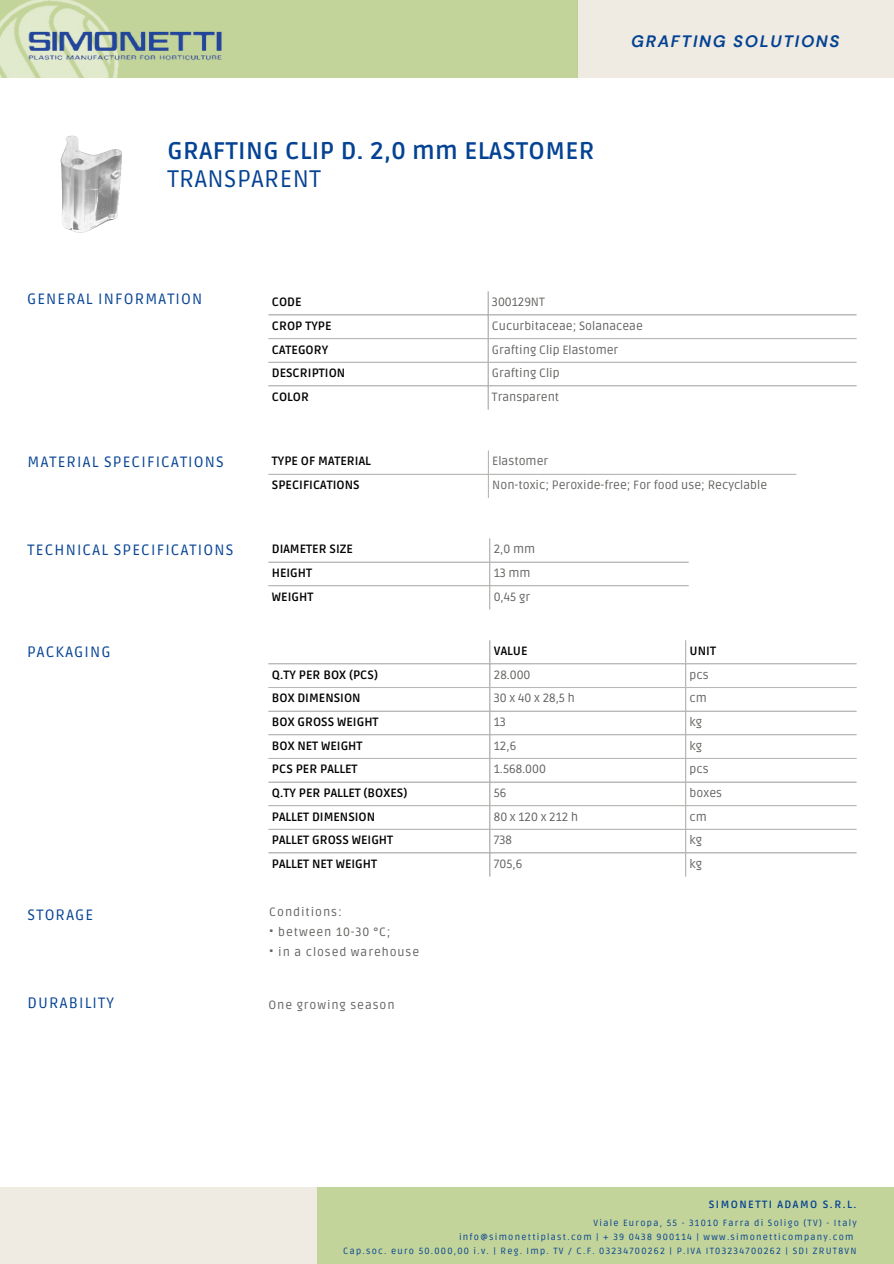
<style>
.page{position:relative;width:894px;height:1264px;background:#fff}
.page>*{position:absolute;margin:0;border:0;box-sizing:border-box;transform-origin:0 0}
.t1{font:700 24px "Ruda";letter-spacing:.02em;color:#044293}
.t2{font:24px "Ruda";letter-spacing:.02em;color:#044293}
.t3{font:italic 700 16.5px "DM Sans";letter-spacing:.1em;color:#044293}
.t4{font:15px "Ruda";letter-spacing:.075em;color:#044293}
.t5{font:700 12px "Ruda";color:#000}
.t6{font:12px "Ruda";color:#646361}
.t7{font:12px "Ruda";letter-spacing:.075em;color:#646361}
.t8{font:700 10.5px "Ruda";letter-spacing:.14em;color:#044293}
.t9{font:9px "Ruda";letter-spacing:.14em;color:#044293}
</style>
<div class="page">
<hr style="left:487px;top:291px;width:1px;height:118px;background:#b7b7b4">
<hr style="left:268px;top:314px;width:588px;height:1px;background:#b7b7b4">
<hr style="left:268px;top:338px;width:588px;height:1px;background:#b7b7b4">
<hr style="left:268px;top:362px;width:588px;height:1px;background:#b7b7b4">
<hr style="left:268px;top:385px;width:588px;height:1px;background:#b7b7b4">
<hr style="left:487px;top:450px;width:2px;height:48px;background:#b7b7b4">
<hr style="left:268px;top:474px;width:527px;height:1px;background:#b7b7b4">
<hr style="left:489px;top:538px;width:1px;height:71px;background:#b7b7b4">
<hr style="left:268px;top:561px;width:420px;height:1px;background:#b7b7b4">
<hr style="left:268px;top:585px;width:420px;height:1px;background:#b7b7b4">
<hr style="left:489px;top:640px;width:1px;height:236px;background:#b7b7b4">
<hr style="left:685px;top:640px;width:1px;height:236px;background:#b7b7b4">
<hr style="left:268px;top:663px;width:588px;height:1px;background:#b7b7b4">
<hr style="left:268px;top:687px;width:588px;height:1px;background:#b7b7b4">
<hr style="left:268px;top:710px;width:588px;height:1px;background:#b7b7b4">
<hr style="left:268px;top:734px;width:588px;height:1px;background:#b7b7b4">
<hr style="left:268px;top:758px;width:588px;height:1px;background:#b7b7b4">
<hr style="left:268px;top:781px;width:588px;height:1px;background:#b7b7b4">
<hr style="left:268px;top:805px;width:588px;height:1px;background:#b7b7b4">
<hr style="left:268px;top:828px;width:588px;height:1px;background:#b7b7b4">
<hr style="left:268px;top:852px;width:588px;height:1px;background:#b7b7b4">
<div style="left:316px;top:1187px;width:577px;height:76px;background:#c3d49a"></div>
<div style="left:0;top:1187px;width:316px;height:76px;background:#efebe2"></div>
<div style="left:577px;top:0;width:316px;height:77px;background:#efebe2"></div>
<div style="left:0;top:0;width:577px;height:77px;background:#c3d49a"></div>
<img style="left:0;top:0;width:120px;height:78px">
<img style="left:28px;top:26px;width:194px;height:40px">
<img style="left:60px;top:135px;width:62px;height:98px">
<p class="t1" style="left:167px;top:137px;width:429px">GRAFTING CLIP D. 2,0 mm ELASTOMER</p>
<p class="t2" style="left:167px;top:165px;width:155px">TRANSPARENT</p>
<p class="t3" style="left:631px;top:31px;width:210px">GRAFTING SOLUTIONS</p>
<p class="t4" style="left:27px;top:291px;width:177px">GENERAL INFORMATION</p>
<p class="t5" style="left:272px;top:295px;width:31px">CODE</p>
<p class="t6" style="left:492px;top:295px;width:54px">300129NT</p>
<p class="t5" style="left:272px;top:319px;width:61px">CROP TYPE</p>
<p class="t6" style="left:492px;top:319px;width:152px">Cucurbitaceae; Solanaceae</p>
<p class="t5" style="left:272px;top:342px;width:58px">CATEGORY</p>
<p class="t6" style="left:492px;top:342px;width:128px">Grafting Clip Elastomer</p>
<p class="t5" style="left:272px;top:366px;width:75px">DESCRIPTION</p>
<p class="t6" style="left:492px;top:366px;width:69px">Grafting Clip</p>
<p class="t5" style="left:272px;top:390px;width:39px">COLOR</p>
<p class="t6" style="left:492px;top:390px;width:69px">Transparent</p>
<p class="t4" style="left:28px;top:453px;width:198px">MATERIAL SPECIFICATIONS</p>
<p class="t5" style="left:272px;top:454px;width:100px">TYPE OF MATERIAL</p>
<p class="t6" style="left:492px;top:454px;width:57px">Elastomer</p>
<p class="t5" style="left:272px;top:478px;width:89px">SPECIFICATIONS</p>
<p class="t6" style="left:492px;top:478px;width:276px">Non-toxic; Peroxide-free; For food use; Recyclable</p>
<p class="t4" style="left:28px;top:540px;width:207px">TECHNICAL SPECIFICATIONS</p>
<p class="t5" style="left:272px;top:542px;width:82px">DIAMETER SIZE</p>
<p class="t6" style="left:493px;top:542px;width:43px">2,0 mm</p>
<p class="t5" style="left:272px;top:566px;width:42px">HEIGHT</p>
<p class="t6" style="left:493px;top:566px;width:38px">13 mm</p>
<p class="t5" style="left:272px;top:589px;width:43px">WEIGHT</p>
<p class="t6" style="left:493px;top:589px;width:38px">0,45 gr</p>
<p class="t4" style="left:27px;top:643px;width:85px">PACKAGING</p>
<p class="t5" style="left:493px;top:643px;width:35px">VALUE</p>
<p class="t5" style="left:689px;top:643px;width:28px">UNIT</p>
<p class="t5" style="left:272px;top:667px;width:108px">Q.TY PER BOX (PCS)</p>
<p class="t6" style="left:493px;top:667px;width:38px">28.000</p>
<p class="t6" style="left:689px;top:667px;width:21px">pcs</p>
<p class="t5" style="left:272px;top:691px;width:90px">BOX DIMENSION</p>
<p class="t6" style="left:493px;top:691px;width:82px">30 x 40 x 28,5 h</p>
<p class="t6" style="left:689px;top:691px;width:19px">cm</p>
<p class="t5" style="left:272px;top:715px;width:108px">BOX GROSS WEIGHT</p>
<p class="t6" style="left:493px;top:715px;width:14px">13</p>
<p class="t6" style="left:689px;top:715px;width:14px">kg</p>
<p class="t5" style="left:272px;top:738px;width:92px">BOX NET WEIGHT</p>
<p class="t6" style="left:493px;top:738px;width:24px">12,6</p>
<p class="t6" style="left:689px;top:738px;width:14px">kg</p>
<p class="t5" style="left:272px;top:762px;width:87px">PCS PER PALLET</p>
<p class="t6" style="left:493px;top:762px;width:53px">1.568.000</p>
<p class="t6" style="left:689px;top:762px;width:21px">pcs</p>
<p class="t5" style="left:272px;top:786px;width:137px">Q.TY PER PALLET (BOXES)</p>
<p class="t6" style="left:493px;top:786px;width:14px">56</p>
<p class="t6" style="left:689px;top:786px;width:34px">boxes</p>
<p class="t5" style="left:272px;top:809px;width:105px">PALLET DIMENSION</p>
<p class="t6" style="left:493px;top:809px;width:86px">80 x 120 x 212 h</p>
<p class="t6" style="left:689px;top:809px;width:19px">cm</p>
<p class="t5" style="left:272px;top:833px;width:123px">PALLET GROSS WEIGHT</p>
<p class="t6" style="left:493px;top:833px;width:20px">738</p>
<p class="t6" style="left:689px;top:833px;width:14px">kg</p>
<p class="t5" style="left:272px;top:856px;width:107px">PALLET NET WEIGHT</p>
<p class="t6" style="left:493px;top:856px;width:30px">705,6</p>
<p class="t6" style="left:689px;top:856px;width:14px">kg</p>
<p class="t4" style="left:28px;top:905px;width:67px">STORAGE</p>
<p class="t7" style="left:269px;top:905px;width:74px">Conditions:</p>
<p class="t7" style="left:269px;top:925px;width:123px">• between 10-30 °C;</p>
<p class="t7" style="left:269px;top:945px;width:151px">• in a closed warehouse</p>
<p class="t4" style="left:28px;top:994px;width:88px">DURABILITY</p>
<p class="t7" style="left:268px;top:997px;width:128px">One growing season</p>
<p class="t8" style="left:708px;top:1198px;width:149px">SIMONETTI ADAMO S.R.L.</p>
<p class="t9" style="left:593px;top:1217px;width:264px">Viale Europa, 55 - 31010 Farra di Soligo (TV) - Italy</p>
<p class="t9" style="left:459px;top:1231px;width:396px">info@simonettiplast.com | + 39 0438 900114 | www.simonetticompany.com</p>
<p class="t9" style="left:343px;top:1245px;width:514px">Cap.soc. euro 50.000,00 i.v. | Reg. Imp. TV / C.F. 03234700262 | P.IVA IT03234700262 | SDI ZRUT8VN</p>
</div>
